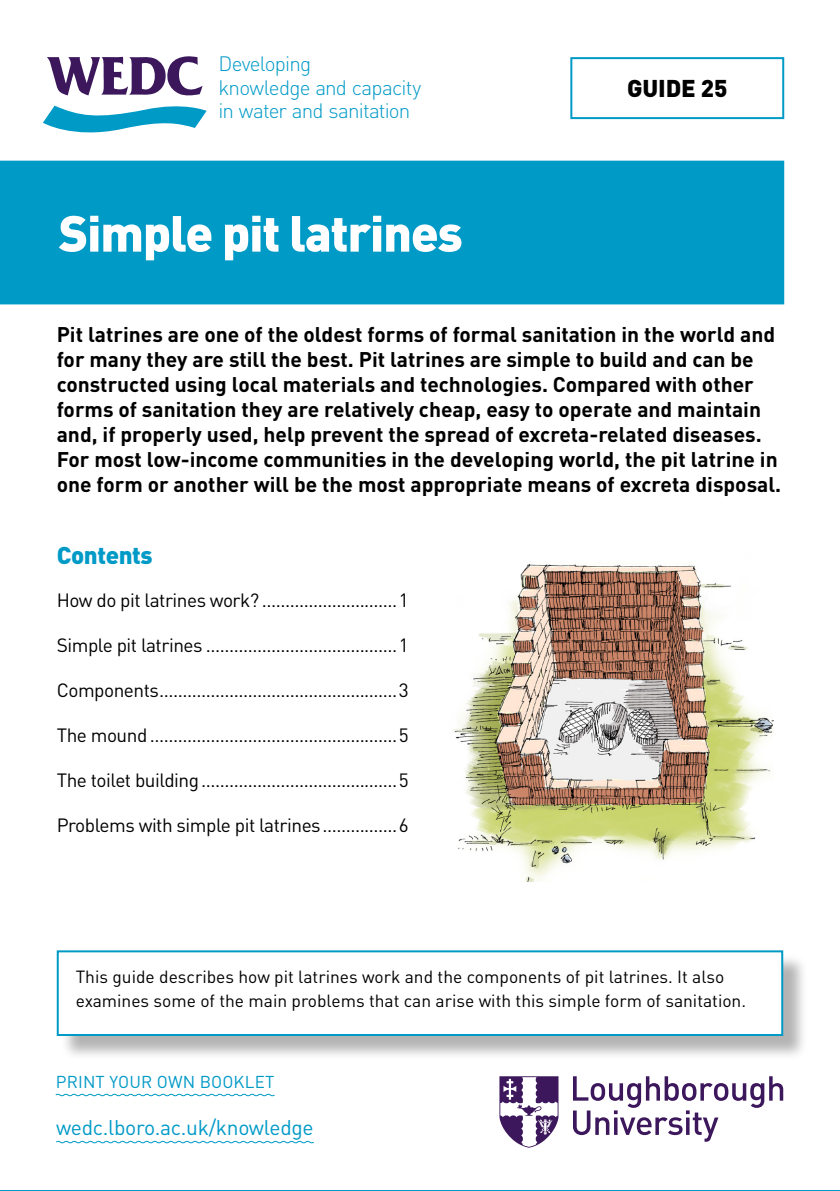
<style>
.page{position:relative;width:840px;height:1191px;background:#fff}
.page>*{position:absolute;margin:0;border:0;box-sizing:border-box;transform-origin:0 0}
.t1{font:900 50px "DINOT";letter-spacing:-.025em;color:#fff}
.t2{font:900 24px "DINOT";letter-spacing:-.015em;color:#009ac7}
.t3{font:900 24px "DINOT";letter-spacing:-.005em;color:#000}
.t4{font:700 21px/25px "DINOT";color:#000}
.t5{font:21px "DINOT";letter-spacing:-.015em;color:#009ac7}
.t6{font:300 20.6px/23.4px "DINOT";letter-spacing:-.04em;color:#009ac7}
.t7{font:19px "DINOT";letter-spacing:-.025em;color:#000}
.t8{font:17.4px/24px "DINOT";color:#000}
.t9{font:17px "DINOT";letter-spacing:.01em;color:#009ac7}
</style>
<div class="page">
<div style="left:0;top:161px;width:783px;height:143px;background:#009ac7"></div>
<svg style="left:43px;top:56px;width:163px;height:77px"></svg>
<svg style="left:499px;top:1076px;width:59px;height:71px"></svg>
<svg style="left:573px;top:1076px;width:209px;height:65px"></svg>
<div style="left:570px;top:57px;width:213px;height:62px;border:2px solid #009ac7"></div>
<svg style="left:56px;top:1140px;width:258px;height:3px"></svg>
<hr style="left:0;top:1190px;width:839px;height:1px;background:#009ac7">
<div style="left:60px;top:953px;width:747px;height:108px;background:#000;opacity:.3"></div>
<div style="left:58px;top:951px;width:723px;height:84px;background:#fff"></div>
<div style="left:57px;top:950px;width:725px;height:86px;border:2px solid #009ac7"></div>
<img style="left:452px;top:564px;width:320px;height:317px">
<svg style="left:55px;top:1093px;width:220px;height:3px"></svg>
<p class="t6" style="left:218px;top:52px;width:204px">Developing<br>knowledge and capacity in water and sanitation</p>
<h1 class="t1" style="left:59px;top:200px;width:405px">Simple pit latrines</h1>
<p class="t3" style="left:626px;top:73px;width:102px">GUIDE 25</p>
<p class="t4" style="left:57px;top:321px;width:725px">Pit latrines are one of the oldest forms of formal sanitation in the world and for many they are still the best. Pit latrines are simple to build and can be constructed using local materials and technologies. Compared with other forms of sanitation they are relatively cheap, easy to operate and maintain and, if properly used, help prevent the spread of excreta-related diseases.<br>For most low-income communities in the developing world, the pit latrine in one form or another will be the most appropriate means of excreta disposal.</p>
<p class="t2" style="left:57px;top:539px;width:97px">Contents</p>
<p class="t7" style="left:57px;top:588px;width:353px">How do pit latrines work? .............................1</p>
<p class="t7" style="left:57px;top:633px;width:353px">Simple pit latrines .........................................1</p>
<p class="t7" style="left:57px;top:678px;width:353px">Components...................................................3</p>
<p class="t7" style="left:57px;top:723px;width:353px">The mound .....................................................5</p>
<p class="t7" style="left:57px;top:768px;width:353px">The toilet building..........................................5</p>
<p class="t7" style="left:57px;top:813px;width:353px">Problems with simple pit latrines................6</p>
<p class="t8" style="left:76px;top:964px;width:671px">This guide describes how pit latrines work and the components of pit latrines. It also examines some of the main problems that can arise with this simple form of sanitation.</p>
<p class="t9" style="left:56px;top:1071px;width:220px">PRINT YOUR OWN BOOKLET</p>
<p class="t5" style="left:56px;top:1114px;width:259px">wedc.lboro.ac.uk/knowledge</p>
</div>
